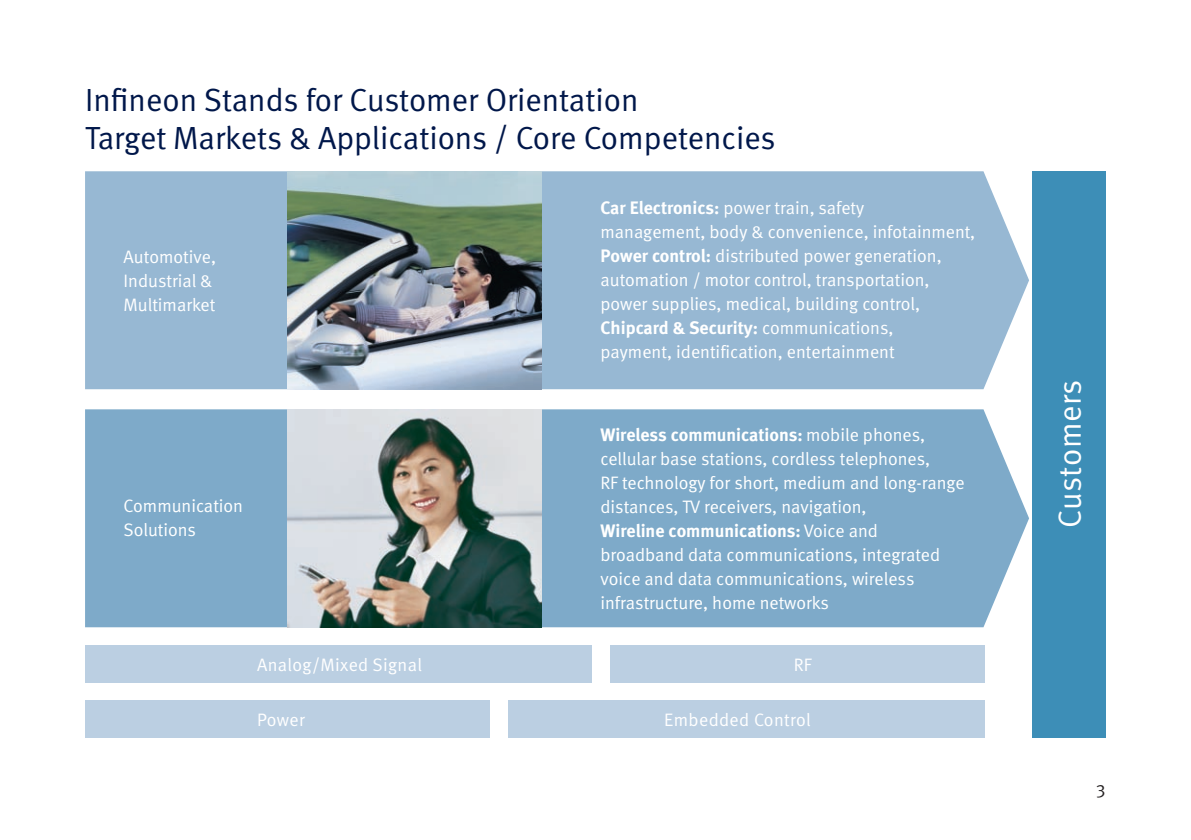
<style>
.page{position:relative;width:1191px;height:840px;background:#fff}
.page>*{position:absolute;margin:0;border:0;box-sizing:border-box;transform-origin:0 0}
.t1{font:32px/38px "Meta Normal";color:#00174a}
.t2{font:32px "Meta Normal";letter-spacing:.02em;color:#fff}
.t3{font:18px/24px "Meta Normal";color:#fff}
.t4{font:700 18px "Meta";color:#fff}
.t5{font:18px "Meta Normal";letter-spacing:.02em;color:#fff}
.t6{font:18px "Meta Normal LF";color:#231f20}
.s1{font-family:"Meta";font-weight:700}
.s2{font-family:"Meta Normal";font-weight:400}
</style>
<div class="page">
<div style="left:85px;top:171px;width:944px;height:218px;background:#97b8d3"></div>
<div style="left:85px;top:409px;width:944px;height:218px;background:#7eaac9"></div>
<div style="left:610px;top:645px;width:375px;height:37px;background:#bbcfe2"></div>
<div style="left:85px;top:645px;width:506px;height:37px;background:#bbcfe2"></div>
<div style="left:508px;top:700px;width:477px;height:37px;background:#bbcfe2"></div>
<div style="left:1032px;top:171px;width:74px;height:566px;background:#3d8eb7"></div>
<div style="left:85px;top:699px;width:404px;height:38px;background:#bbcfe2"></div>
<img style="left:287px;top:171px;width:254px;height:218px">
<img style="left:287px;top:409px;width:254px;height:218px">
<h1 class="t1" style="left:85px;top:80px;width:692px">Infineon Stands for Customer Orientation<br>Target Markets &amp; Applications / Core Competencies</h1>
<p class="t3" style="left:124px;top:244px;width:94px">Automotive,<br>Industrial &amp;<br>Multimarket</p>
<p class="t3" style="left:600px;top:196px;width:376px"><span class="s1">Car Electronics:</span> power train, safety<br>management, body &amp; convenience, infotainment, <span class="s1">Power control:</span> distributed power generation, automation / motor control, transportation, power supplies, medical, building control,</p>
<p class="t4" style="left:600px;top:317px;width:295px">Chipcard &amp; Security: <span class="s2">communications,</span></p>
<p class="t3" style="left:600px;top:340px;width:296px">payment, identification, entertainment</p>
<p class="t3" style="left:124px;top:493px;width:121px">Communication<br>Solutions</p>
<p class="t4" style="left:600px;top:424px;width:326px">Wireless communications: <span class="s2">mobile phones,</span></p>
<p class="t3" style="left:600px;top:446px;width:366px">cellular base stations, cordless telephones,<br>RF technology for short, medium and long-range distances, TV receivers, navigation,</p>
<p class="t4" style="left:600px;top:519px;width:279px">Wireline communications: <span class="s2">Voice and</span></p>
<p class="t3" style="left:600px;top:542px;width:341px">broadband data communications, integrated voice and data communications, wireless infrastructure, home networks</p>
<p class="t5" style="left:257px;top:654px;width:167px">Analog/Mixed Signal</p>
<p class="t3" style="left:793px;top:652px;width:19px">RF</p>
<p class="t3" style="left:257px;top:707px;width:49px">Power</p>
<p class="t5" style="left:664px;top:708px;width:148px">Embedded Control</p>
<h1 class="t2" style="left:1051px;top:528px;width:150px;rotate:-90deg">Customers</h1>
<p class="t6" style="left:1095px;top:779px;width:12px">3</p>
</div>
